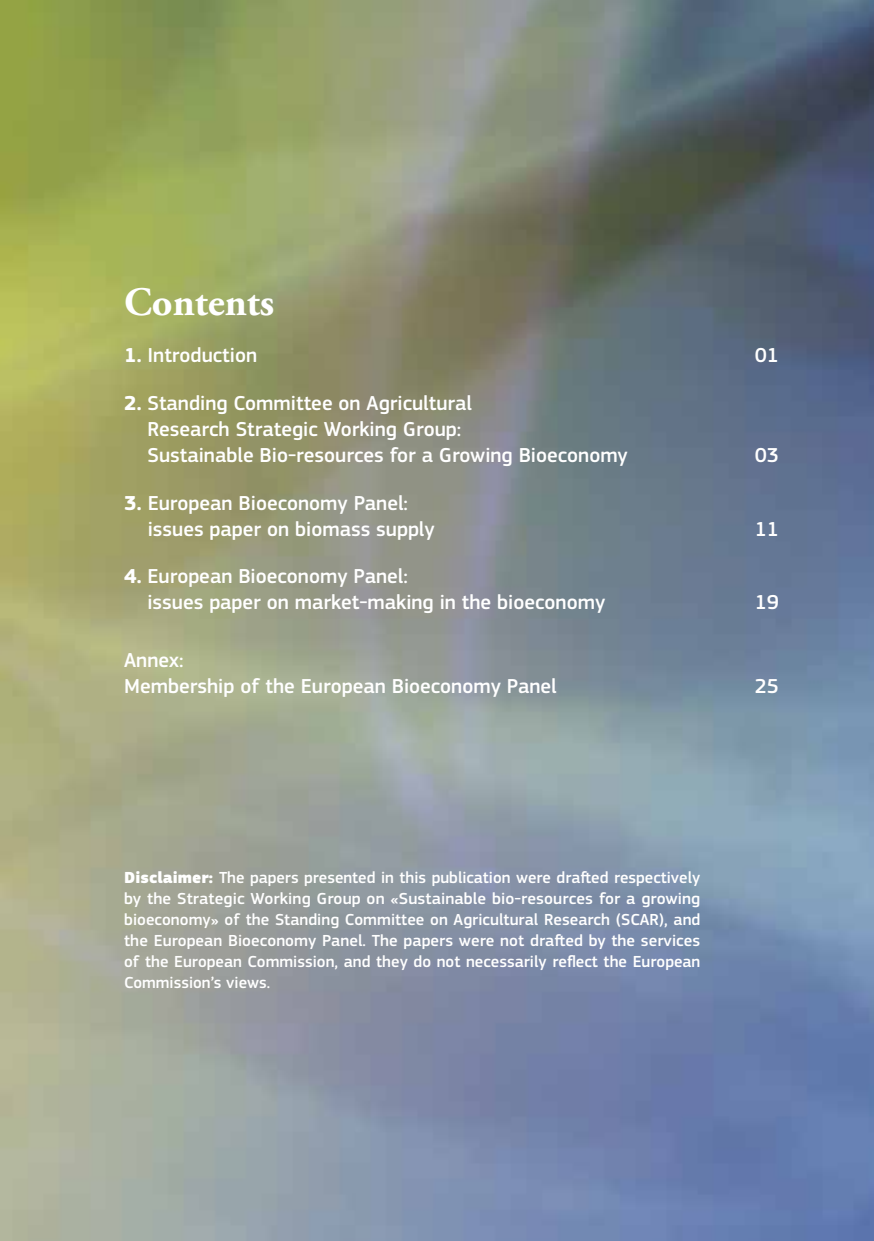
<style>
.page{position:relative;width:874px;height:1241px;background:#fff}
.page>*{position:absolute;margin:0;border:0;box-sizing:border-box;transform-origin:0 0}
.t1{font:700 40.25px "Adobe Garamond Pro";color:#fff}
.t2{font:500 21px/26.2px "EC Square Sans Pro";color:#fff}
.t3{font:500 16.62px/21px "EC Square Sans Pro";color:#fff;text-align:justify}
.s1{font-weight:700}
.s2{font-weight:900}
</style>
<div class="page">
<img style="left:0;top:0;width:873px;height:1240px">
<h1 class="t1" style="left:124px;top:279px;width:152px">Contents</h1>
<p class="t2" style="left:124px;top:343px;width:134px"><span class="s1">1.</span> Introduction</p>
<p class="t2" style="left:754px;top:343px;width:26px">01</p>
<p class="t2" style="left:147px;top:390px;width:482px;text-indent:-23px"><span class="s1">2.</span> Standing Committee on Agricultural<br>Research Strategic Working Group:<br>Sustainable Bio-resources for a Growing Bioeconomy</p>
<p class="t2" style="left:754px;top:442px;width:26px">03</p>
<p class="t2" style="left:148px;top:490px;width:288px;text-indent:-24px"><span class="s1">3.</span> European Bioeconomy Panel: issues paper on biomass supply</p>
<p class="t2" style="left:147px;top:563px;width:459px;text-indent:-23px"><span class="s1">4.</span> European Bioeconomy Panel:<br>issues paper on market-making in the bioeconomy</p>
<p class="t2" style="left:124px;top:647px;width:434px">Annex:<br>Membership of the European Bioeconomy Panel</p>
<p class="t2" style="left:754px;top:516px;width:26px">11</p>
<p class="t2" style="left:754px;top:589px;width:26px">19</p>
<p class="t2" style="left:754px;top:673px;width:26px">25</p>
<p class="t3" style="left:124px;top:866px;width:577px"><span class="s2">Disclaimer:</span> The papers presented in this publication were drafted respectively by the Strategic Working Group on «Sustainable bio-resources for a growing bioeconomy» of the Standing Committee on Agricultural Research (SCAR), and the European Bioeconomy Panel. The papers were not drafted by the services of the European Commission, and they do not necessarily reflect the European Commission’s views.</p>
</div>
